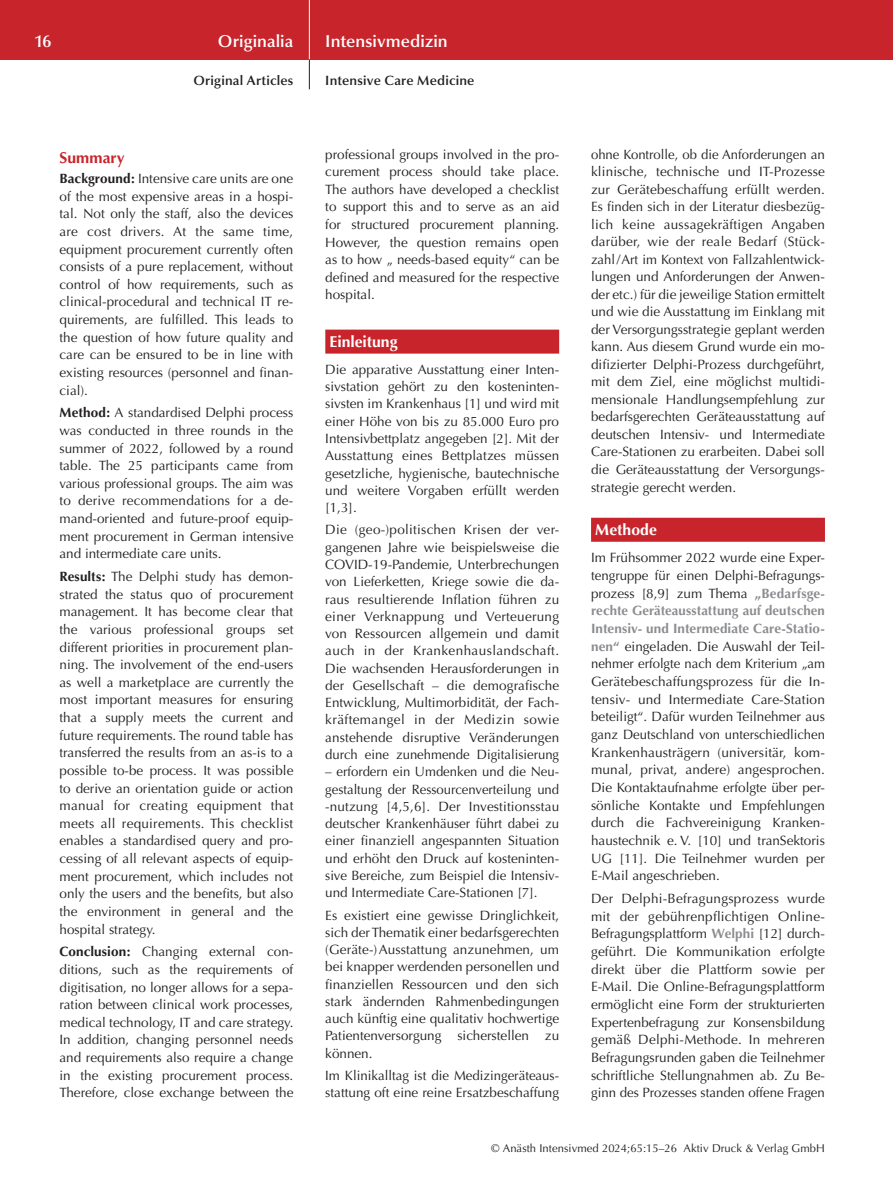
<style>
.page{position:relative;width:893px;height:1191px;background:#fff}
.page>*{position:absolute;margin:0;border:0;box-sizing:border-box;transform-origin:0 0}
.t1{font:600 17.25px "Optima";color:#fff}
.t2{font:700 15.75px "Optima";color:#fff}
.t3{font:700 15.75px "Optima";letter-spacing:.005em;color:#c8242b}
.t4{font:13.5px/17.5px "Optima";color:#231f20}
.t5{font:600 13.5px "Optima";letter-spacing:.015em;color:#231f20}
.t6{font:11.25px "Optima";letter-spacing:.005em;color:#231f20}
.s1{font-weight:700}
.s2{font-weight:700;color:#8a8c8f}
</style>
<div class="page">
<div style="left:0;top:0;width:893px;height:60px;background:#c8242b"></div>
<hr style="left:309px;top:0;width:1px;height:60px;background:#fff">
<svg style="left:309px;top:60px;width:1px;height:29px"></svg>
<div style="left:325px;top:329px;width:234px;height:24px;background:#c8242b"></div>
<div style="left:591px;top:518px;width:234px;height:24px;background:#c8242b"></div>
<p class="t1" style="left:34px;top:31px;width:19px">16</p>
<p class="t1" style="left:218px;top:31px;width:77px">Originalia</p>
<p class="t5" style="left:194px;top:73px;width:101px">Original Articles</p>
<p class="t3" style="left:60px;top:148px;width:67px">Summary</p>
<p class="t4" style="left:60px;top:170px;width:235px"><span class="s1">Background:</span> Intensive care units are one of the most expensive areas in a hospi&shy;tal. Not only the staff, also the devices are cost drivers. At the same time, equipment procurement currently often consists of a pure replacement, without control of how requirements, such as clinical-procedural and technical IT re-- quirements, are fulfilled. This leads to the question of how future quality and care can be ensured to be in line with existing resources (personnel and finan&shy;cial).</p>
<p class="t4" style="left:60px;top:404px;width:235px"><span class="s1">Method:</span> A standardised Delphi process was conducted in three rounds in the summer of 2022, followed by a round table. The 25 participants came from various professional groups. The aim was to derive recommendations for a de&shy;mand-oriented and future-proof equip-- ment procurement in German intensive and intermediate care units.</p>
<p class="t4" style="left:60px;top:568px;width:235px"><span class="s1">Results:</span> The Delphi study has demon&shy;strated the status quo of procurement management. It has become clear that the various professional groups set different priorities in procurement plan&shy;ning. The involvement of the end-users as well a marketplace are currently the most important measures for ensuring that a supply meets the current and future requirements. The round table has transferred the results from an as-is to a possible to-be process. It was possible to derive an orientation guide or action manual for creating equipment that meets all requirements. This checklist enables a standardised query and pro-- cessing of all relevant aspects of equip&shy;ment procurement, which includes not only the users and the benefits, but also the environment in general and the hospital strategy.</p>
<p class="t4" style="left:60px;top:943px;width:235px;text-align:justify"><span class="s1">Conclusion:</span> Changing external con&shy;ditions, such as the requirements of digitisation, no longer allows for a sepa&shy;ration between clinical work processes, medical technology, IT and care strategy.<br>In addition, changing personnel needs and requirements also require a change in the existing procurement process.<br>Therefore, close exchange between the</p>
<p class="t1" style="left:325px;top:31px;width:124px">Intensivmedizin</p>
<p class="t5" style="left:325px;top:73px;width:151px">Intensive Care Medicine</p>
<p class="t4" style="left:325px;top:146px;width:235px">professional groups involved in the pro-- curement process should take place.<br>The authors have developed a checklist to support this and to serve as an aid for structured procurement planning.<br>However, the question remains open as to how „ needs-based equity“ can be defined and measured for the respective hospital.</p>
<p class="t2" style="left:330px;top:332px;width:70px">Einleitung</p>
<p class="t4" style="left:325px;top:361px;width:235px;text-align:justify">Die apparative Ausstattung einer Inten&shy;sivstation gehört zu den kosteninten&shy;sivsten im Krankenhaus [1] und wird mit einer Höhe von bis zu 85.000 Euro pro Intensivbettplatz angegeben [2]. Mit der Ausstattung eines Bettplatzes müssen gesetzliche, hygienische, bautechnische und weitere Vorgaben erfüllt werden [1,3].</p>
<p class="t4" style="left:325px;top:521px;width:235px">Die (geo-)politischen Krisen der ver&shy;gangenen Jahre wie beispielsweise die COVID-19-Pandemie, Unterbrechungen von Lieferketten, Kriege sowie die da-- raus resultierende Inflation führen zu einer Verknappung und Verteuerung von Ressourcen allgemein und damit auch in der Krankenhauslandschaft.<br>Die wachsenden Herausforderungen in der Gesellschaft – die demografische Entwicklung, Multimorbidität, der Fach-- kräftemangel in der Medizin sowie anstehende disruptive Veränderungen durch eine zunehmende Digitalisierung</p>
<p class="t4" style="left:325px;top:763px;width:235px;text-align:justify">– erfordern ein Umdenken und die Neu&shy;gestaltung der Ressourcenverteilung und -nutzung [4,5,6]. Der Investitionsstau deutscher Krankenhäuser führt dabei zu einer finanziell angespannten Situation und erhöht den Druck auf kosteninten&shy;sive Bereiche, zum Beispiel die Intensiv&shy;und Intermediate Care-Stationen [7].</p>
<p class="t4" style="left:325px;top:906px;width:235px;text-align:justify">Es existiert eine gewisse Dringlichkeit, sich der Thematik einer bedarfsgerechten (Geräte-)Ausstattung anzunehmen, um bei knapper werdenden personellen und finanziellen Ressourcen und den sich stark ändernden Rahmenbedingungen auch künftig eine qualitativ hochwertige Patientenversorgung sicherstellen zu können.</p>
<p class="t4" style="left:325px;top:1067px;width:235px">Im Klinikalltag ist die Medizingeräteaus&shy;stattung oft eine reine Ersatzbeschaffung</p>
<p class="t4" style="left:591px;top:146px;width:235px">ohne Kontrolle, ob die Anforderungen an klinische, technische und IT-Prozesse zur Gerätebeschaffung erfüllt werden.<br>Es finden sich in der Literatur diesbezüg-- lich keine aussagekräftigen Angaben darüber, wie der reale Bedarf (Stück-- zahl/Art im Kontext von Fallzahlentwick&shy;lungen und Anforderungen der Anwen&shy;der etc.) für die jeweilige Station ermittelt und wie die Ausstattung im Einklang mit der Versorgungsstrategie geplant werden kann. Aus diesem Grund wurde ein mo&shy;difizierter Delphi-Prozess durchgeführt, mit dem Ziel, eine möglichst multidi&shy;mensionale Handlungsempfehlung zur bedarfsgerechten Geräteausstattung auf deutschen Intensiv- und Intermediate Care-Stationen zu erarbeiten. Dabei soll die Geräteausstattung der Versorgungs&shy;strategie gerecht werden.</p>
<p class="t2" style="left:595px;top:520px;width:63px">Methode</p>
<p class="t4" style="left:591px;top:549px;width:235px">Im Frühsommer 2022 wurde eine Exper-- tengruppe für einen Delphi-Befragungs-- prozess [8,9] zum Thema <span class="s2">„Bedarfsge&shy;rechte Geräteausstattung auf deutschen Intensiv- und Intermediate Care-Statio&shy;nen“</span> eingeladen. Die Auswahl der Teil&shy;nehmer erfolgte nach dem Kriterium „am Gerätebeschaffungsprozess für die In&shy;tensiv- und Intermediate Care-Station beteiligt“. Dafür wurden Teilnehmer aus ganz Deutschland von unterschiedlichen Krankenhausträgern (universitär, kom&shy;munal, privat, andere) angesprochen.<br>Die Kontaktaufnahme erfolgte über per-- sönliche Kontakte und Empfehlungen durch die Fachvereinigung Kranken&shy;haustechnik e. V. [10] und tranSektoris UG [11]. Die Teilnehmer wurden per E-Mail angeschrieben.</p>
<p class="t4" style="left:591px;top:890px;width:235px;text-align:justify">Der Delphi-Befragungsprozess wurde mit der gebührenpflichtigen Online-Befragungsplattform <span class="s2">Welphi</span> [12] durch&shy;geführt. Die Kommunikation erfolgte direkt über die Plattform sowie per E-Mail. Die Online-Befragungsplattform ermöglicht eine Form der strukturierten Expertenbefragung zur Konsensbildung gemäß Delphi-Methode. In mehreren Befragungsrunden gaben die Teilnehmer schriftliche Stellungnahmen ab. Zu Be&shy;ginn des Prozesses standen offene Fragen</p>
<p class="t6" style="left:491px;top:1142px;width:335px">© Anästh Intensivmed 2024;65:15–26 Aktiv Druck &amp; Verlag GmbH</p>
</div>
